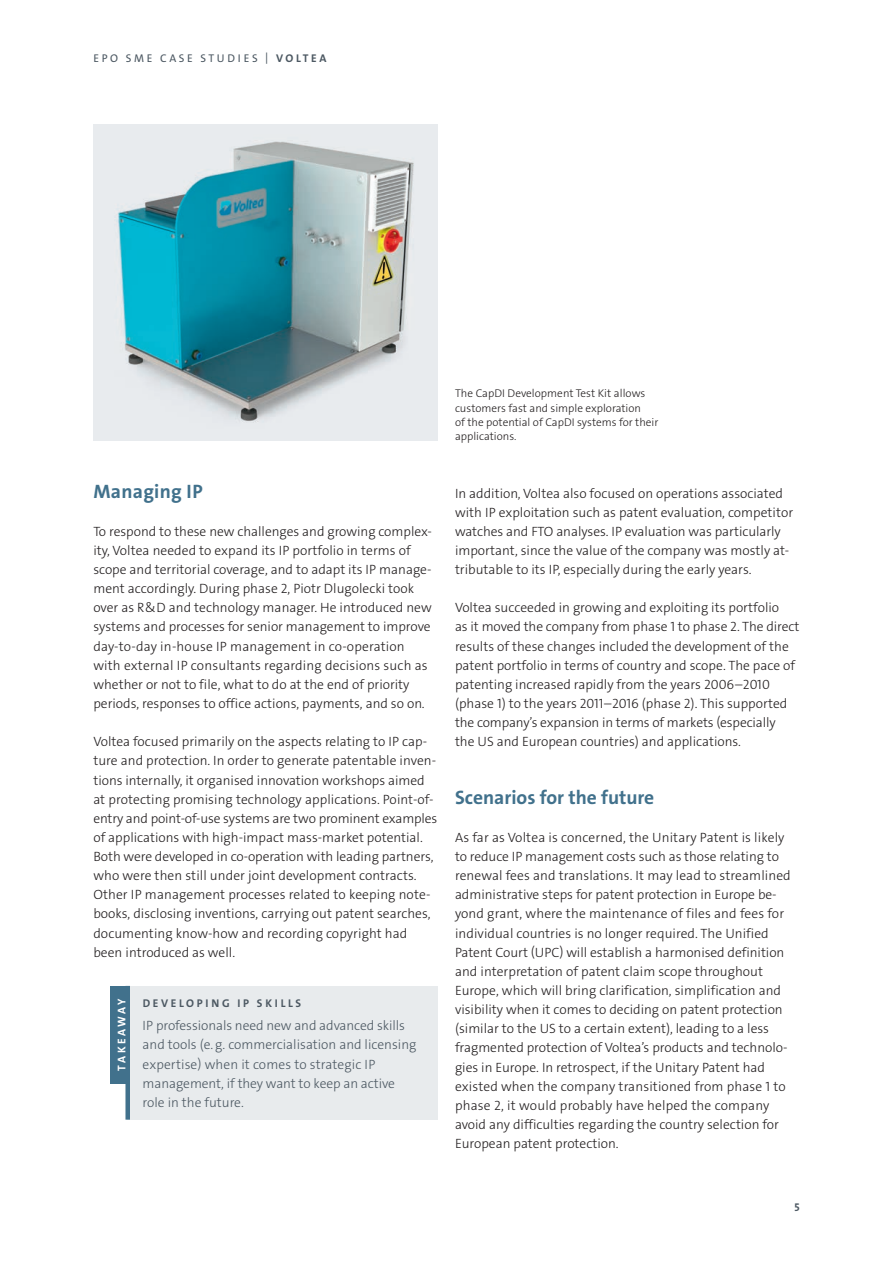
<style>
.page{position:relative;width:893px;height:1263px;background:#fff}
.page>*{position:absolute;margin:0;border:0;box-sizing:border-box;transform-origin:0 0}
.t1{font:19.5px "The Sans LP7 Bld";color:#41718c}
.t2{font:13.5px/19.2px "The Sans LP3 Lig";color:#231f20}
.t3{font:13.5px/19.2px "The Sans LP3 Lig";letter-spacing:-.005em;color:#4c5862}
.t4{font:11.25px/14.2px "The Sans LP3 Lig";color:#231f20}
.t5{font:11.25px "The Sans LP5 Plain";letter-spacing:.235em;color:#4c5862}
.t6{font:11.25px "The Sans LP7 Bld";letter-spacing:.24em;color:#4c5862}
.t7{font:11.25px "The Sans LP7 Bld";letter-spacing:.19em;color:#fff}
.s1{font-family:"The Sans LP7 Bld"}
</style>
<div class="page">
<img style="left:93px;top:125px;width:345px;height:315px">
<div style="left:128px;top:986px;width:310px;height:134px;background:#e8ebed"></div>
<div style="left:125px;top:986px;width:5px;height:134px;background:#41718c"></div>
<div style="left:110px;top:986px;width:15px;height:98px;background:#41718c"></div>
<p class="t5" style="left:93px;top:54px;width:234px">EPO SME CASE STUDIES | <span class="s1">VOLTEA</span></p>
<h1 class="t1" style="left:93px;top:483px;width:111px">Managing IP</h1>
<p class="t2" style="left:93px;top:523px;width:340px">To respond to these new challenges and growing complex&shy;ity, Voltea needed to expand its IP portfolio in terms of scope and territorial coverage, and to adapt its IP manage&shy;ment accordingly. During phase 2, Piotr Dlugolecki took over as R &amp; D and technology manager. He introduced new systems and processes for senior management to improve day-to-day in-house IP management in co-operation with external IP consultants regarding decisions such as whether or not to file, what to do at the end of priority periods, responses to office actions, payments, and so on.</p>
<p class="t2" style="left:93px;top:733px;width:345px">Voltea focused primarily on the aspects relating to IP cap&shy;ture and protection. In order to generate patentable inven&shy;tions internally, it organised innovation workshops aimed at protecting promising technology applications. Point-of&shy;entry and point-of-use systems are two prominent examples of applications with high-impact mass-market potential.<br>Both were developed in co-operation with leading partners, who were then still under joint development contracts.<br>Other IP management processes related to keeping note&shy;books, disclosing inventions, carrying out patent searches, documenting know-how and recording copyright had been introduced as well.</p>
<p class="t7" style="left:117px;top:1071px;width:74px;rotate:-90deg">TAKEAWAY</p>
<p class="t6" style="left:143px;top:999px;width:160px">DEVELOPING IP SKILLS</p>
<p class="t3" style="left:143px;top:1017px;width:275px">IP professionals need new and advanced skills and tools (e. g. commercialisation and licensing expertise) when it comes to strategic IP management, if they want to keep an active role in the future.</p>
<p class="t4" style="left:455px;top:387px;width:205px">The CapDI Development Test Kit allows customers fast and simple exploration<br>of the potential of CapDI systems for their applications.</p>
<p class="t2" style="left:455px;top:485px;width:340px">In addition, Voltea also focused on operations associated with IP exploitation such as patent evaluation, competitor watches and FTO analyses. IP evaluation was particularly important, since the value of the company was mostly at&shy;tributable to its IP, especially during the early years.</p>
<p class="t2" style="left:455px;top:599px;width:346px">Voltea succeeded in growing and exploiting its portfolio<br>as it moved the company from phase 1 to phase 2. The direct results of these changes included the development of the patent portfolio in terms of country and scope. The pace of patenting increased rapidly from the years 2006–2010 (phase 1) to the years 2011–2016 (phase 2). This supported the company’s expansion in terms of markets (especially<br>the US and European countries) and applications.</p>
<h1 class="t1" style="left:455px;top:789px;width:201px">Scenarios for the future</h1>
<p class="t2" style="left:455px;top:829px;width:337px">As far as Voltea is concerned, the Unitary Patent is likely to reduce IP management costs such as those relating to renewal fees and translations. It may lead to streamlined administrative steps for patent protection in Europe be&shy;yond grant, where the maintenance of files and fees for individual countries is no longer required. The Unified Patent Court (UPC) will establish a harmonised definition and interpretation of patent claim scope throughout Europe, which will bring clarification, simplification and visibility when it comes to deciding on patent protection (similar to the US to a certain extent), leading to a less fragmented protection of Voltea’s products and technolo&shy;gies in Europe. In retrospect, if the Unitary Patent had existed when the company transitioned from phase 1 to phase 2, it would probably have helped the company avoid any difficulties regarding the country selection for European patent protection.</p>
<p class="t6" style="left:794px;top:1203px;width:7px">5</p>
</div>
